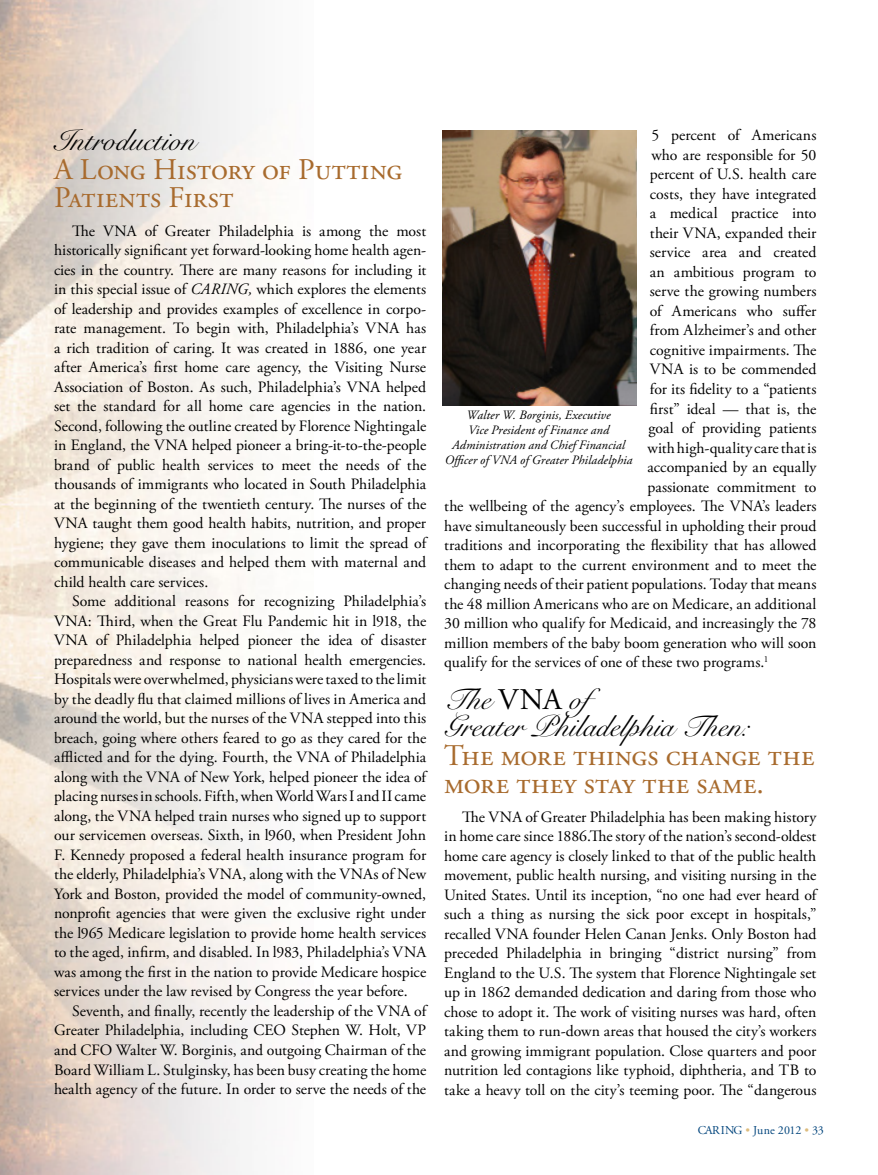
<style>
.page{position:relative;width:878px;height:1175px;background:#fff}
.page>*{position:absolute;margin:0;border:0;box-sizing:border-box;transform-origin:0 0}
.t1{font:30px/28.5px "Adobe Garamond Pro";letter-spacing:.005em;color:#a86b2e}
.t2{font:30px/27px "Snell Roundhand LT Std Scr";letter-spacing:.005em;color:#000}
.t3{font:15.75px/19.5px "Adobe Garamond Pro";color:#000;text-align:justify}
.t4{font:italic 12.75px/15px "Adobe Garamond Pro";letter-spacing:.005em;color:#000;text-align:center}
.t5{font:12px "Adobe Garamond Pro";letter-spacing:-.015em;color:#00447c}
.s1{font-style:italic}
.s2{font-family:"Adobe Garamond Pro"}
.s3{color:#ddbc7e}
</style>
<div class="page">
<img style="left:442px;top:130px;width:194px;height:275px">
<h1 class="t2" style="left:54px;top:128px;width:143px">Introduction</h1>
<h1 class="t1" style="left:54px;top:156px;width:350px">A Long History of Putting<br>Patients First</h1>
<p class="t3" style="left:54px;top:221px;width:375px;text-indent:18px">The VNA of Greater Philadelphia is among the most historically significant yet forward-looking home health agen&shy;cies in the country. There are many reasons for including it in this special issue of <span class="s1">CARING,</span> which explores the elements of leadership and provides examples of excellence in corpo&shy;rate management. To begin with, Philadelphia’s VNA has a rich tradition of caring. It was created in 1886, one year after America’s first home care agency, the Visiting Nurse Association of Boston. As such, Philadelphia’s VNA helped set the standard for all home care agencies in the nation.<br>Second, following the outline created by Florence Nightingale in England, the VNA helped pioneer a bring-it-to-the-people brand of public health services to meet the needs of the thousands of immigrants who located in South Philadelphia at the beginning of the twentieth century. The nurses of the VNA taught them good health habits, nutrition, and proper hygiene; they gave them inoculations to limit the spread of communicable diseases and helped them with maternal and child health care services.</p>
<p class="t3" style="left:54px;top:592px;width:375px;text-indent:18px">Some additional reasons for recognizing Philadelphia’s VNA: Third, when the Great Flu Pandemic hit in l918, the VNA of Philadelphia helped pioneer the idea of disaster preparedness and response to national health emergencies.<br>Hospitals were overwhelmed, physicians were taxed to the limit by the deadly flu that claimed millions of lives in America and around the world, but the nurses of the VNA stepped into this breach, going where others feared to go as they cared for the afflicted and for the dying. Fourth, the VNA of Philadelphia along with the VNA of New York, helped pioneer the idea of placing nurses in schools. Fifth, when World Wars I and II came along, the VNA helped train nurses who signed up to support our servicemen overseas. Sixth, in l960, when President John F. Kennedy proposed a federal health insurance program for the elderly, Philadelphia’s VNA, along with the VNAs of New York and Boston, provided the model of community-owned, nonprofit agencies that were given the exclusive right under the l965 Medicare legislation to provide home health services to the aged, infirm, and disabled. In l983, Philadelphia’s VNA was among the first in the nation to provide Medicare hospice services under the law revised by Congress the year before.</p>
<p class="t3" style="left:54px;top:1001px;width:375px;text-indent:18px">Seventh, and finally, recently the leadership of the VNA of Greater Philadelphia, including CEO Stephen W. Holt, VP and CFO Walter W. Borginis, and outgoing Chairman of the Board William L. Stulginsky, has been busy creating the home health agency of the future. In order to serve the needs of the</p>
<p class="t3" style="left:651px;top:126px;width:166px">5 percent of Americans</p>
<p class="t3" style="left:651px;top:146px;width:167px">who are responsible for 50</p>
<p class="t3" style="left:650px;top:165px;width:168px">percent of U.S. health care</p>
<p class="t3" style="left:650px;top:185px;width:168px">costs, they have integrated</p>
<p class="t3" style="left:650px;top:204px;width:168px">a medical practice into</p>
<p class="t3" style="left:650px;top:224px;width:168px">their VNA, expanded their</p>
<p class="t3" style="left:650px;top:243px;width:168px">service area and created</p>
<p class="t3" style="left:650px;top:263px;width:168px">an ambitious program to</p>
<p class="t3" style="left:650px;top:282px;width:168px">serve the growing numbers</p>
<p class="t3" style="left:650px;top:302px;width:168px">of Americans who suffer</p>
<p class="t3" style="left:650px;top:321px;width:168px">from Alzheimer’s and other</p>
<p class="t3" style="left:650px;top:341px;width:168px">cognitive impairments. The</p>
<p class="t3" style="left:650px;top:360px;width:168px">VNA is to be commended</p>
<p class="t3" style="left:650px;top:380px;width:168px">for its fidelity to a “patients</p>
<p class="t3" style="left:650px;top:399px;width:168px">first” ideal — that is, the</p>
<p class="t3" style="left:648px;top:419px;width:169px">goal of providing patients</p>
<p class="t3" style="left:647px;top:438px;width:170px">with high-quality care that is</p>
<p class="t3" style="left:647px;top:458px;width:170px">accompanied by an equally</p>
<p class="t3" style="left:647px;top:477px;width:170px">passionate commitment to</p>
<p class="t3" style="left:444px;top:497px;width:373px">the wellbeing of the agency’s employees. The VNA’s leaders</p>
<p class="t3" style="left:444px;top:516px;width:373px">have simultaneously been successful in upholding their proud</p>
<p class="t3" style="left:444px;top:536px;width:374px">traditions and incorporating the flexibility that has allowed</p>
<p class="t3" style="left:444px;top:555px;width:374px">them to adapt to the current environment and to meet the</p>
<p class="t3" style="left:444px;top:575px;width:373px">changing needs of their patient populations. Today that means</p>
<p class="t3" style="left:444px;top:594px;width:373px">the 48 million Americans who are on Medicare, an additional</p>
<p class="t3" style="left:444px;top:614px;width:373px">30 million who qualify for Medicaid, and increasingly the 78</p>
<p class="t3" style="left:444px;top:633px;width:374px">million members of the baby boom generation who will soon</p>
<p class="t3" style="left:444px;top:653px;width:325px">qualify for the services of one of these two programs.<sup>1</sup></p>
<h1 class="t2" style="left:444px;top:687px;width:305px">The <span class="s2">VNA</span> of<br>Greater Philadelphia Then:</h1>
<h1 class="t1" style="left:444px;top:742px;width:372px">The more things change the more they stay the same.</h1>
<p class="t3" style="left:444px;top:807px;width:375px;text-indent:18px">The VNA of Greater Philadelphia has been making history in home care since 1886.The story of the nation’s second-oldest home care agency is closely linked to that of the public health movement, public health nursing, and visiting nursing in the United States. Until its inception, “no one had ever heard of such a thing as nursing the sick poor except in hospitals,” recalled VNA founder Helen Canan Jenks. Only Boston had preceded Philadelphia in bringing “district nursing” from England to the U.S. The system that Florence Nightingale set up in 1862 demanded dedication and daring from those who chose to adopt it. The work of visiting nurses was hard, often taking them to run-down areas that housed the city’s workers and growing immigrant population. Close quarters and poor nutrition led contagions like typhoid, diphtheria, and TB to take a heavy toll on the city’s teeming poor. The “dangerous</p>
<p class="t4" style="left:444px;top:408px;width:189px">Walter W. Borginis, Executive<br>Vice President of Finance and Administration and Chief Financial Officer of VNA of Greater Philadelphia</p>
<p class="t5" style="left:698px;top:1123px;width:127px">CARING <span class="s3">•</span> June 2012 <span class="s3">•</span> 33</p>
</div>
